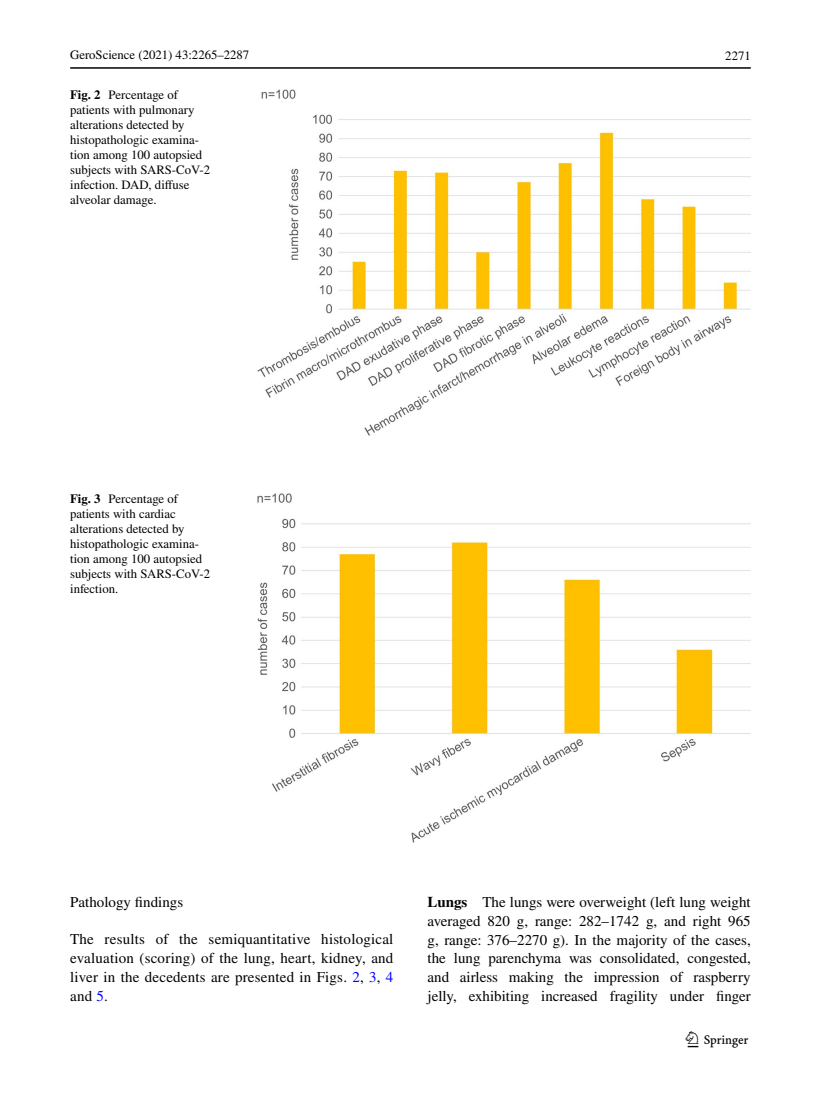
<style>
.page{position:relative;width:821px;height:1106px;background:#fff}
.page>*{position:absolute;margin:0;border:0;box-sizing:border-box;transform-origin:0 0}
.t1{font:22.5px "Springnew Regular 7";color:#000}
.t2{font:15px/18.8px "STIX";color:#000;text-align:justify}
.t3{font:12.75px/15px "STIX";color:#000}
.t4{font:12.75px "STIX Regular 8";color:#000}
.s1{font-weight:700}
.s2{color:#00f}
</style>
<div class="page">
<hr style="left:70px;top:67px;width:680px;height:2px;background:#000">
<img style="left:257px;top:89px;width:493px;height:346px">
<img style="left:257px;top:493px;width:493px;height:349px">
<p class="t3" style="left:70px;top:48px;width:181px">GeroScience (2021) 43:2265–2287</p>
<p class="t3" style="left:70px;top:88px;width:141px"><span class="s1">Fig. 2</span> Percentage of patients with pulmonary alterations detected by histopathologic examina&shy;tion among 100 autopsied subjects with SARS-CoV-2 infection. DAD, diffuse alveolar damage.</p>
<p class="t3" style="left:70px;top:492px;width:141px"><span class="s1">Fig. 3</span> Percentage of patients with cardiac alterations detected by histopathologic examina&shy;tion among 100 autopsied subjects with SARS-CoV-2 infection.</p>
<p class="t4" style="left:725px;top:47px;width:27px">2271</p>
<p class="t2" style="left:70px;top:893px;width:114px">Pathology findings</p>
<p class="t2" style="left:70px;top:930px;width:325px">The results of the semiquantitative histological evaluation (scoring) of the lung, heart, kidney, and liver in the decedents are presented in Figs. <span class="s2">2</span>, <span class="s2">3</span>, <span class="s2">4 </span>and <span class="s2">5</span>.</p>
<p class="t2" style="left:427px;top:893px;width:325px"><span class="s1">Lungs</span> The lungs were overweight (left lung weight averaged 820 g, range: 282–1742 g, and right 965 g, range: 376–2270 g). In the majority of the cases, the lung parenchyma was consolidated, congested, and airless making the impression of raspberry jelly, exhibiting increased fragility under finger</p>
<h1 class="t1" style="left:687px;top:1031px;width:62px">1 3</h1>
</div>
